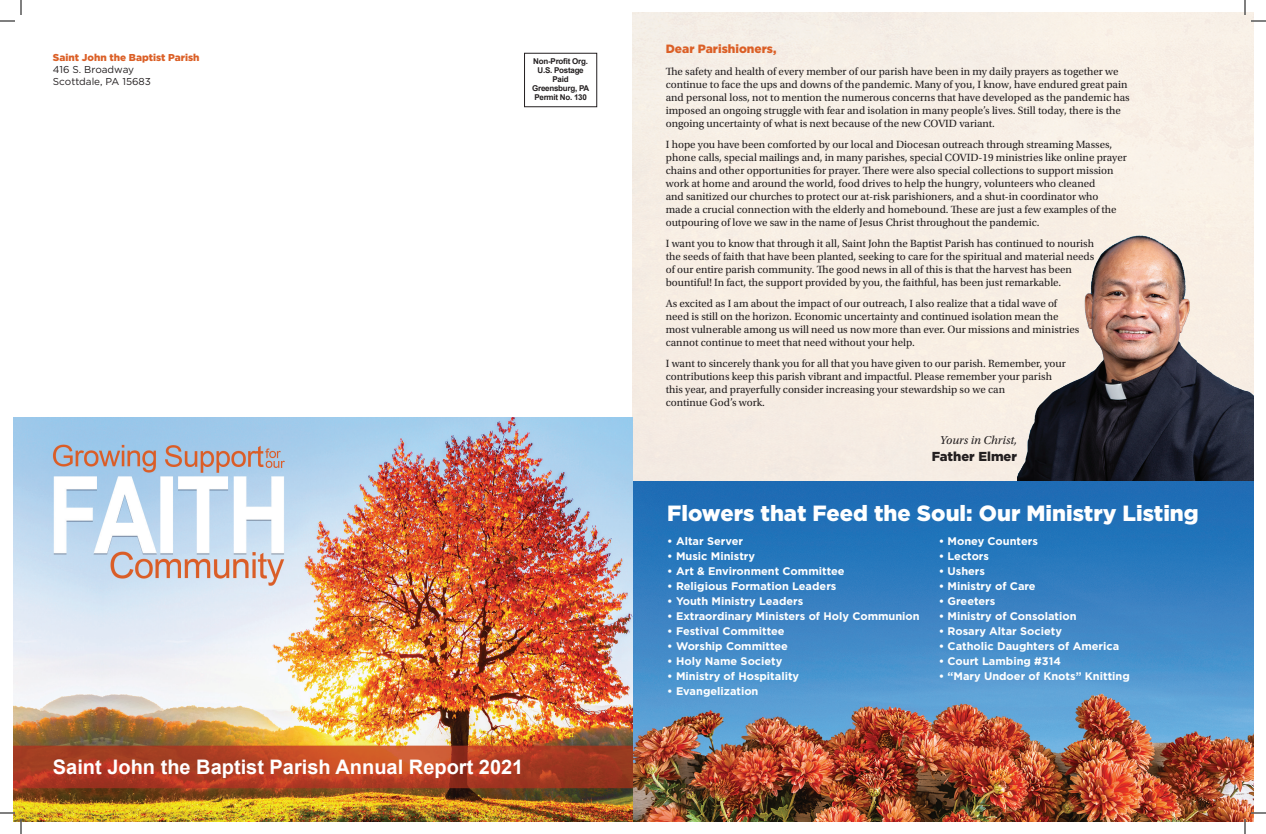
<style>
.page{position:relative;width:1266px;height:834px;background:#fff}
.page>*{position:absolute;margin:0;border:0;box-sizing:border-box;transform-origin:0 0}
.t1{font:900 22px "Gotham";color:#fff}
.t2{font:700 20px "Arial";color:#fff}
.t3{font:900 13px "Gotham";color:#231f20}
.t4{font:900 12px "Gotham";color:#db5f26}
.t5{font:italic 12px "Utopia Std";color:#231f20}
.t6{font:11px/13px "Utopia Std";color:#231f20}
.t7{font:700 11px "Gotham";color:#fff}
.t8{font:10px/12px "Gotham";color:#231f20}
.t9{font:900 10px "Gotham";color:#db5f26}
.t10{font:700 8px/9px "Arial";letter-spacing:-.03em;color:#231f20;text-align:center}
.s1{font-style:inherit}
</style>
<div class="page">
<img style="left:633px;top:12px;width:621px;height:810px">
<img style="left:1017px;top:221px;width:237px;height:262px">
<img style="left:13px;top:417px;width:620px;height:405px">
<div style="left:524px;top:53px;width:73px;height:54px;border:1px solid #231f20"></div>
<svg style="left:0;top:0;width:22px;height:22px"></svg>
<svg style="left:0;top:812px;width:22px;height:22px"></svg>
<svg style="left:1244px;top:0;width:22px;height:22px"></svg>
<svg style="left:1244px;top:812px;width:22px;height:22px"></svg>
<p class="t9" style="left:53px;top:52px;width:148px">Saint John the Baptist Parish</p>
<p class="t8" style="left:53px;top:64px;width:100px">416 S. Broadway<br>Scottdale, PA 15683</p>
<p class="t10" style="left:532px;top:57px;width:59px">Non-Profit Org.<br>U.S. Postage<br>Paid<br>Greensburg, PA<br>Permit No. 130</p>
<h2 class="t2" style="left:53px;top:754px;width:472px">Saint John the Baptist Parish Annual Report 2021</h2>
<p class="t4" style="left:666px;top:42px;width:112px">Dear Parishioners,</p>
<p class="t6" style="left:666px;top:65px;width:465px">The safety and health of every member of our parish have been in my daily prayers as together we continue to face the ups and downs of the pandemic. Many of you, I know, have endured great pain and personal loss, not to mention the numerous concerns that have developed as the pandemic has imposed an ongoing struggle with fear and isolation in many people’s lives. Still today, there is the ongoing uncertainty of what is next because of the new COVID variant.</p>
<p class="t6" style="left:666px;top:138px;width:463px">I hope you have been comforted by our local and Diocesan outreach through streaming Masses, phone calls, special mailings and, in many parishes, special COVID-19 ministries like online prayer chains and other opportunities for prayer. There were also special collections to support mission work at home and around the world, food drives to help the hungry, volunteers who cleaned<br>and sanitized our churches to protect our at-risk parishioners, and a shut-in coordinator who made a crucial connection with the elderly and homebound. These are just a few examples of the outpouring of love we saw in the name of Jesus Christ throughout the pandemic.</p>
<p class="t6" style="left:666px;top:237px;width:430px">I want you to know that through it all, Saint John the Baptist Parish has continued to nourish the seeds of faith that have been planted, seeking to care for the spiritual and material needs of our entire parish community. The good news in all of this is that the harvest has been bountiful! In fact, the support provided by you, the faithful, has been just remarkable.</p>
<p class="t6" style="left:666px;top:297px;width:415px">As excited as I am about the impact of our outreach, I also realize that a tidal wave of need is still on the horizon. Economic uncertainty and continued isolation mean the most vulnerable among us will need us now more than ever. Our missions and ministries cannot continue to meet that need without your help.</p>
<p class="t6" style="left:666px;top:357px;width:402px">I want to sincerely thank you for all that you have given to our parish. Remember, your contributions keep this parish vibrant and impactful. Please remember your parish this year, and prayerfully consider increasing your stewardship so we can<br>continue God’s work.</p>
<p class="t5" style="left:940px;top:433px;width:79px">Yours in Christ,</p>
<p class="t3" style="left:932px;top:449px;width:87px">Father Elmer</p>
<h1 class="t1" style="left:667px;top:501px;width:533px">Flowers that Feed the Soul: Our Ministry Listing</h1>
<p class="t7" style="left:667px;top:534px;width:77px"><span class="s1">•</span> Altar Server</p>
<p class="t7" style="left:667px;top:549px;width:89px"><span class="s1">•</span> Music Ministry</p>
<p class="t7" style="left:667px;top:564px;width:179px"><span class="s1">•</span> Art &amp; Environment Committee</p>
<p class="t7" style="left:667px;top:579px;width:171px"><span class="s1">•</span> Religious Formation Leaders</p>
<p class="t7" style="left:667px;top:594px;width:138px"><span class="s1">•</span> Youth Ministry Leaders</p>
<p class="t7" style="left:667px;top:609px;width:254px"><span class="s1">•</span> Extraordinary Ministers of Holy Communion</p>
<p class="t7" style="left:667px;top:624px;width:119px"><span class="s1">•</span> Festival Committee</p>
<p class="t7" style="left:667px;top:639px;width:122px"><span class="s1">•</span> Worship Committee</p>
<p class="t7" style="left:667px;top:654px;width:117px"><span class="s1">•</span> Holy Name Society</p>
<p class="t7" style="left:667px;top:669px;width:133px"><span class="s1">•</span> Ministry of Hospitality</p>
<p class="t7" style="left:667px;top:684px;width:93px"><span class="s1">•</span> Evangelization</p>
<p class="t7" style="left:939px;top:534px;width:101px"><span class="s1">•</span> Money Counters</p>
<p class="t7" style="left:939px;top:549px;width:52px"><span class="s1">•</span> Lectors</p>
<p class="t7" style="left:939px;top:564px;width:48px"><span class="s1">•</span> Ushers</p>
<p class="t7" style="left:939px;top:579px;width:98px"><span class="s1">•</span> Ministry of Care</p>
<p class="t7" style="left:939px;top:594px;width:58px"><span class="s1">•</span> Greeters</p>
<p class="t7" style="left:939px;top:609px;width:139px"><span class="s1">•</span> Ministry of Consolation</p>
<p class="t7" style="left:939px;top:624px;width:125px"><span class="s1">•</span> Rosary Altar Society</p>
<p class="t7" style="left:939px;top:639px;width:182px"><span class="s1">•</span> Catholic Daughters of America</p>
<p class="t7" style="left:939px;top:654px;width:124px"><span class="s1">•</span> Court Lambing #314</p>
<p class="t7" style="left:939px;top:669px;width:193px"><span class="s1">•</span> “Mary Undoer of Knots” Knitting</p>
</div>
